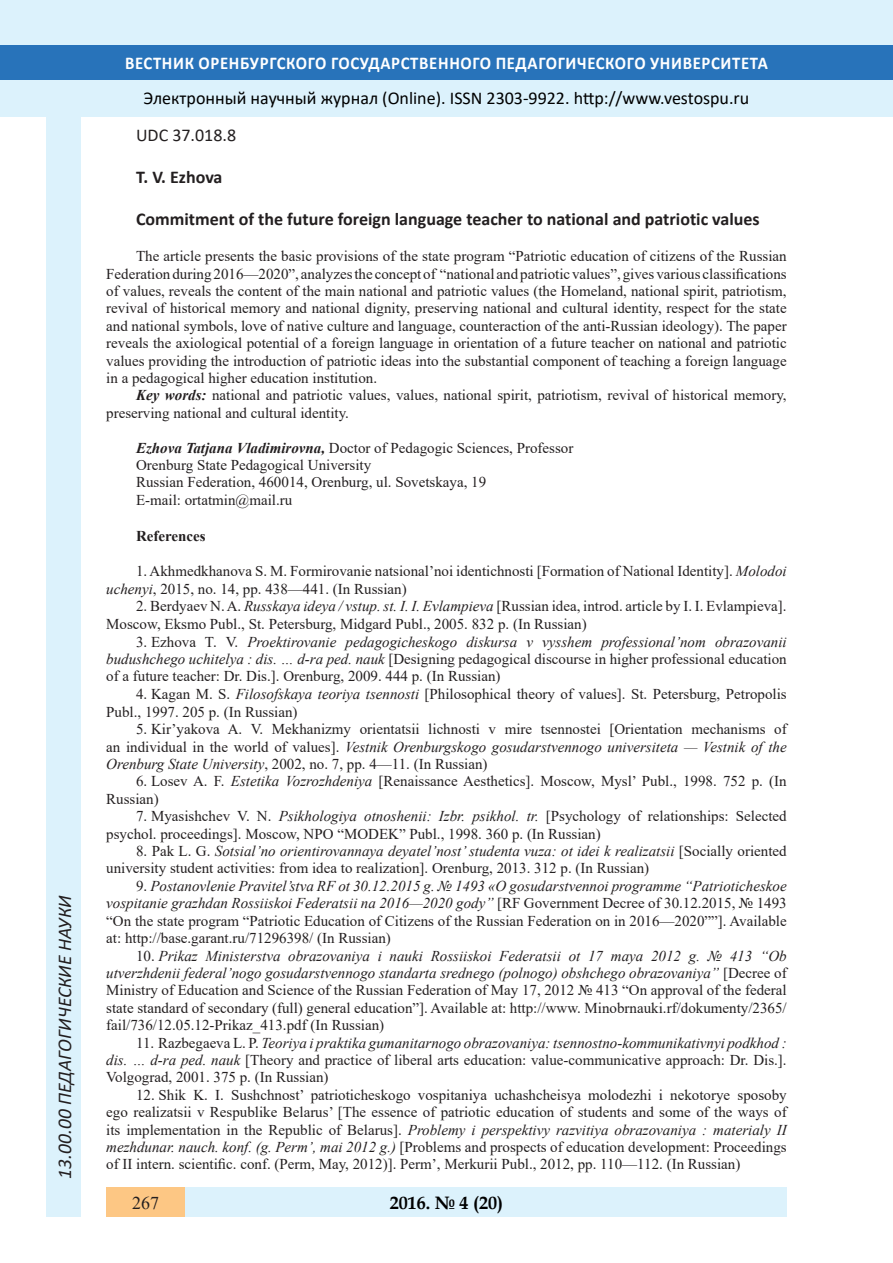
<style>
.page{position:relative;width:893px;height:1263px;background:#fff}
.page>*{position:absolute;margin:0;border:0;box-sizing:border-box;transform-origin:0 0}
.t1{font:italic 19.5px "Calibri";color:#231f20}
.Заголовок_2{font:700 18px "Calibri";color:#231f20}
.t2{font:18px "Calibri";color:#000}
.t3{font:700 18px "Calibri";letter-spacing:.04em;color:#fff;scale:.93 1}
.t4{font:700 18px "Book Antiqua";color:#000}
.Заголовок_2-2{font:18px "Calibri";color:#231f20}
.t5{font:18px "Times New Roman";color:#231f20}
.литература{font:15px/17.4px "Times New Roman";color:#231f20;text-align:justify}
.литература-2{font:700 15px "Times New Roman";color:#231f20}
.s1{font-weight:700;font-style:italic}
.s2{font-style:italic}
</style>
<div class="page">
<div style="left:0;top:0;width:893px;height:116px;background:#dcf2fc"></div>
<div style="left:0;top:45px;width:893px;height:34px;background:#2873ba"></div>
<div style="left:47px;top:116px;width:34px;height:1101px;background:#dcf2fc"></div>
<div style="left:106px;top:1188px;width:681px;height:29px;background:#dcf2fc"></div>
<div style="left:106px;top:1188px;width:79px;height:29px;background:#fdc784"></div>
<h1 class="t1" style="left:51px;top:1179px;width:285px;rotate:-90deg">13.00.00 ПЕДАГОГИЧЕСКИЕ НАУКИ</h1>
<h1 class="t1" style="left:51px;top:1105px;width:206px;rotate:-90deg">БИОЛОГИЧЕСКИЕ НАУКИ</h1>
<h1 class="t1" style="left:51px;top:1179px;width:11px;rotate:-90deg">0</h1>
<p class="t3" style="left:125px;top:50px;width:693px">ВЕСТНИК ОРЕНБУРГСКОГО ГОСУДАРСТВЕННОГО ПЕДАГОГИЧЕСКОГО УНИВЕРСИТЕТА</p>
<p class="t2" style="left:144px;top:85px;width:607px">Электронный научный журнал (Online). ISSN 2303-9922. http://www.vestospu.ru</p>
<p class="t2" style="left:583px;top:85px;width:13px">t</p>
<p class="Заголовок_2-2" style="left:136px;top:123px;width:102px">UDC 37.018.8</p>
<p class="Заголовок_2" style="left:136px;top:164px;width:88px">T. V. Ezhova</p>
<p class="Заголовок_2" style="left:136px;top:206px;width:625px">Commitment of the future foreign language teacher to national and patriotic values</p>
<p class="литература" style="left:106px;top:247px;width:682px;text-indent:30px">The article presents the basic provisions of the state program “Patriotic education of citizens of the Russian Federation during 2016—2020”, analyzes the concept of “national and patriotic values”, gives various classifications of values, reveals the content of the main national and patriotic values (the Homeland, national spirit, patriotism, revival of historical memory and national dignity, preserving national and cultural identity, respect for the state and national symbols, love of native culture and language, counteraction of the anti-Russian ideology). The paper reveals the axiological potential of a foreign language in orientation of a future teacher on national and patriotic values providing the introduction of patriotic ideas into the substantial component of teaching a foreign language in a pedagogical higher education institution.</p>
<p class="литература" style="left:106px;top:386px;width:682px;text-indent:30px"><span class="s1">Key words:</span> national and patriotic values, values, national spirit, patriotism, revival of historical memory, preserving national and cultural identity.</p>
<p class="литература" style="left:136px;top:438px;width:439px"><span class="s1">Ezhova Tatjana Vladimirovna,</span> Doctor of Pedagogic Sciences, Professor</p>
<p class="литература" style="left:136px;top:456px;width:237px">Orenburg State Pedagogical University</p>
<p class="литература" style="left:136px;top:473px;width:352px">Russian Federation, 460014, Orenburg, ul. Sovetskaya, 19</p>
<p class="литература" style="left:136px;top:491px;width:158px">E-mail: ortatmin@mail.ru</p>
<p class="литература-2" style="left:136px;top:525px;width:71px">References</p>
<p class="литература" style="left:106px;top:562px;width:682px;text-indent:30px">1. Akhmedkhanova S. M. Formirovanie natsional’noi identichnosti [Formation of National Identity]. <span class="s2">Molodoi uchenyi</span>, 2015, no. 14, pp. 438—441. (In Russian)</p>
<p class="литература" style="left:106px;top:597px;width:682px;text-indent:30px">2. Berdyaev N. A. <span class="s2">Russkaya ideya / vstup. st. I. I. Evlampieva</span> [Russian idea, introd. article by I. I. Evlampieva].<br>Moscow, Eksmo Publ., St. Petersburg, Midgard Publ., 2005. 832 p. (In Russian)</p>
<p class="литература" style="left:106px;top:632px;width:682px;text-indent:30px">3. Ezhova T. V. <span class="s2">Proektirovanie pedagogicheskogo diskursa v vysshem professional’nom obrazovanii budushchego uchitelya : dis. … d-ra ped. nauk</span> [Designing pedagogical discourse in higher professional education of a future teacher: Dr. Dis.]. Orenburg, 2009. 444 p. (In Russian)</p>
<p class="литература" style="left:106px;top:685px;width:682px;text-indent:30px">4. Kagan M. S. <span class="s2">Filosofskaya teoriya tsennosti</span> [Philosophical theory of values]. St. Petersburg, Petropolis<br>Publ., 1997. 205 p. (In Russian)</p>
<p class="литература" style="left:106px;top:720px;width:682px;text-indent:30px">5. Kir’yakova A. V. Mekhanizmy orientatsii lichnosti v mire tsennostei [Orientation mechanisms of an individual in the world of values]. <span class="s2">Vestnik Orenburgskogo gosudarstvennogo universiteta — Vestnik of the Orenburg State University</span>, 2002, no. 7, pp. 4—11. (In Russian)</p>
<p class="литература" style="left:106px;top:772px;width:682px;text-indent:30px">6. Losev A. F. <span class="s2">Estetika Vozrozhdeniya</span> [Renaissance Aesthetics]. Moscow, Mysl’ Publ., 1998. 752 p. (In<br>Russian)</p>
<p class="литература" style="left:106px;top:807px;width:682px;text-indent:30px">7. Myasishchev V. N. <span class="s2">Psikhologiya otnoshenii: Izbr. psikhol. tr.</span> [Psychology of relationships: Selected psychol. proceedings]. Moscow, NPO “MODEK” Publ., 1998. 360 p. (In Russian)</p>
<p class="литература" style="left:106px;top:842px;width:682px;text-indent:30px">8. Pak L. G. <span class="s2">Sotsial’no orientirovannaya deyatel’nost’ studenta vuza: ot idei k realizatsii</span> [Socially oriented university student activities: from idea to realization]. Orenburg, 2013. 312 p. (In Russian)</p>
<p class="литература" style="left:106px;top:877px;width:682px;text-indent:30px">9. <span class="s2">Postanovlenie Pravitel’stva RF ot 30.12.2015 g. № 1493 «O gosudarstvennoi programme “Patrioticheskoe vospitanie grazhdan Rossiiskoi Federatsii na 2016—2020 gody”</span> [RF Government Decree of 30.12.2015, № 1493 “On the state program “Patriotic Education of Citizens of the Russian Federation on in 2016—2020””]. Available at: http://base.garant.ru/71296398/ (In Russian)</p>
<p class="литература" style="left:106px;top:946px;width:682px;text-indent:30px">10. <span class="s2">Prikaz Ministerstva obrazovaniya i nauki Rossiiskoi Federatsii ot 17 maya 2012 g. № 413 “Ob utverzhdenii federal’nogo gosudarstvennogo standarta srednego (polnogo) obshchego obrazovaniya”</span> [Decree of Ministry of Education and Science of the Russian Federation of May 17, 2012 № 413 “On approval of the federal state standard of secondary (full) general education”]. Available at: http://www. Minobrnauki.rf/dokumenty/2365/ fail/736/12.05.12-Prikaz_413.pdf (In Russian)</p>
<p class="литература" style="left:106px;top:1033px;width:682px;text-indent:30px">11. Razbegaeva L. P. <span class="s2">Teoriya i praktika gumanitarnogo obrazovaniya: tsennostno-kommunikativnyi podkhod : dis. … d-ra ped. nauk</span> [Theory and practice of liberal arts education: value-communicative approach: Dr. Dis.].<br>Volgograd, 2001. 375 p. (In Russian)</p>
<p class="литература" style="left:106px;top:1085px;width:682px;text-indent:30px">12. Shik K. I. Sushchnost’ patrioticheskogo vospitaniya uchashcheisya molodezhi i nekotorye sposoby ego realizatsii v Respublike Belarus’ [The essence of patriotic education of students and some of the ways of its implementation in the Republic of Belarus]. <span class="s2">Problemy i perspektivy razvitiya obrazovaniya : materialy II mezhdunar. nauch. konf. (g. Perm’, mai 2012 g.)</span> [Problems and prospects of education development: Proceedings of II intern. scientific. conf. (Perm, May, 2012)]. Perm’, Merkurii Publ., 2012, pp. 110—112. (In Russian)</p>
<p class="t5" style="left:132px;top:1190px;width:28px">267</p>
<p class="t4" style="left:390px;top:1190px;width:115px">2016. № 4 (20)</p>
</div>
